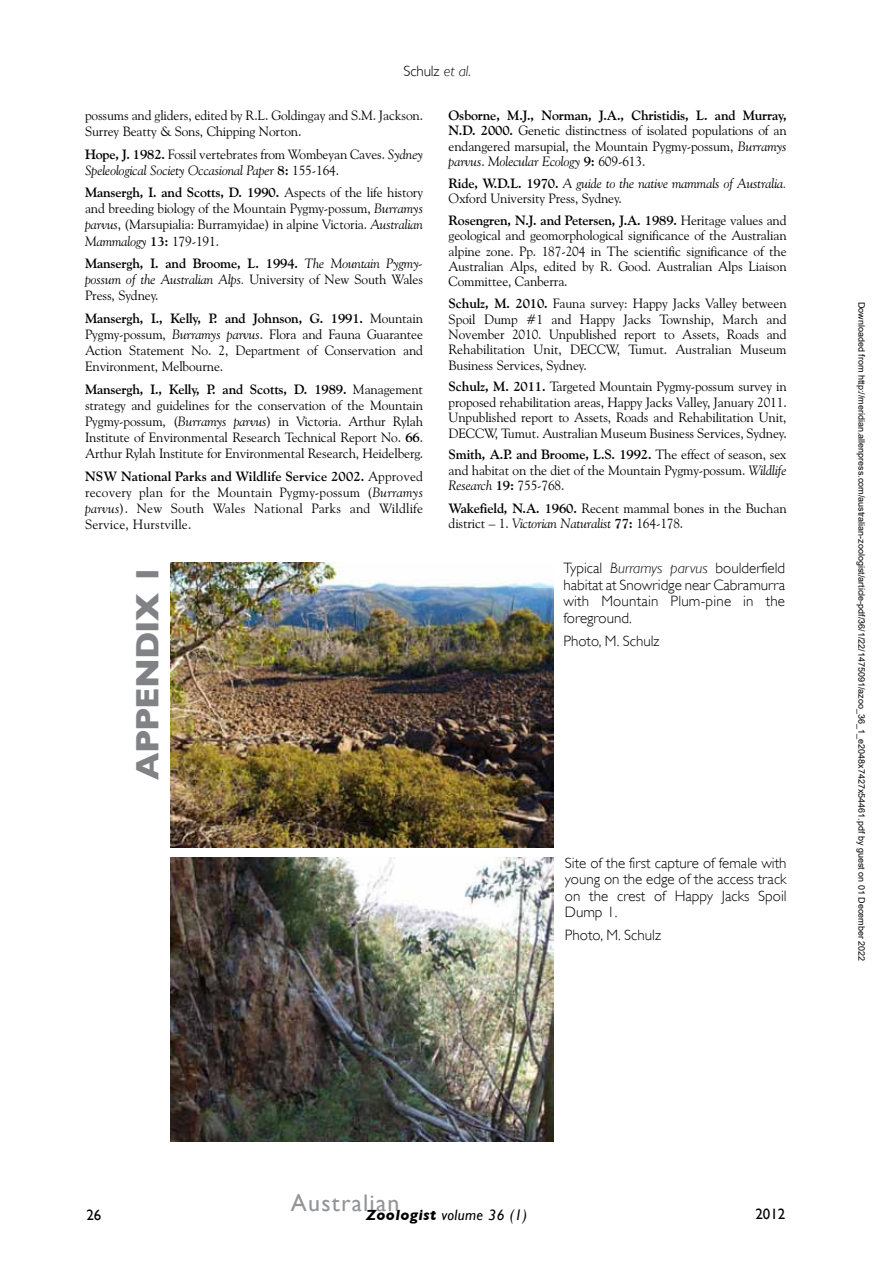
<style>
.page{position:relative;width:893px;height:1263px;background:#fff}
.page>*{position:absolute;margin:0;border:0;box-sizing:border-box;transform-origin:0 0}
.t1{font:700 33px "Gill Sans";letter-spacing:-.025em;color:#808285}
.t2{font:24px "Gill Sans";letter-spacing:.05em;color:#939598}
.t3{font:300 15px/16.5px "Gill Sans";color:#000;text-align:justify}
.t4{font:italic 15px "Gill Sans";letter-spacing:.025em;color:#000}
.t5{font:15px "Gill Sans";letter-spacing:-.01em;color:#000}
.t6{font:13.5px/16px "Goudy Old Style BT";letter-spacing:-.01em;color:#000;text-align:justify}
.t7{font:italic 13.5px/16px "Goudy Old Style BT";letter-spacing:-.01em;color:#000;text-align:justify}
.t8{font:9px "Arial";color:#000}
.s1{font-style:italic}
.s2{font-weight:700}
.s3{font-weight:700;font-style:normal}
.s4{font-style:normal}
</style>
<div class="page">
<img style="left:171px;top:563px;width:382px;height:285px">
<img style="left:171px;top:857px;width:382px;height:285px">
<p class="t3" style="left:403px;top:62px;width:69px">Schulz <span class="s1">et al.</span></p>
<p class="t6" style="left:85px;top:107px;width:339px">possums and gliders, edited by R.L. Goldingay and S.M. Jackson.<br>Surrey Beatty &amp; Sons, Chipping Norton.</p>
<p class="t6" style="left:85px;top:146px;width:340px"><span class="s2">Hope, J. 1982.</span> Fossil vertebrates from Wombeyan Caves. <span class="s1">Sydney<br>Speleological Society Occasional Paper</span> <span class="s2">8:</span> 155-164.</p>
<p class="t6" style="left:85px;top:184px;width:340px"><span class="s2">Mansergh, I. and Scotts, D. 1990.</span> Aspects of the life history and breeding biology of the Mountain Pygmy-possum, <span class="s1">Burramys parvus</span>, (Marsupialia: Burramyidae) in alpine Victoria. <span class="s1">Australian Mammalogy</span> <span class="s2">13:</span> 179-191.</p>
<p class="t7" style="left:85px;top:255px;width:340px"><span class="s3">Mansergh, I. and Broome, L. 1994.</span> The Mountain Pygmy&shy;possum of the Australian Alps. <span class="s4">University of New South Wales Press, Sydney.</span></p>
<p class="t6" style="left:85px;top:310px;width:340px"><span class="s2">Mansergh, I., Kelly, P. and Johnson, G. 1991.</span> Mountain Pygmy-possum, <span class="s1">Burramys parvus</span>. Flora and Fauna Guarantee Action Statement No. 2, Department of Conservation and Environment, Melbourne.</p>
<p class="t6" style="left:85px;top:381px;width:340px"><span class="s2">Mansergh, I., Kelly, P. and Scotts, D. 1989.</span> Management strategy and guidelines for the conservation of the Mountain Pygmy-possum, (<span class="s1">Burramys parvus</span>) in Victoria. Arthur Rylah Institute of Environmental Research Technical Report No. <span class="s2">66</span>.<br>Arthur Rylah Institute for Environmental Research, Heidelberg.</p>
<p class="t6" style="left:85px;top:468px;width:340px"><span class="s2">NSW National Parks and Wildlife Service 2002.</span> Approved recovery plan for the Mountain Pygmy-possum (<span class="s1">Burramys parvus</span>). New South Wales National Parks and Wildlife Service, Hurstville.</p>
<h1 class="t1" style="left:128px;top:780px;width:217px;rotate:-90deg">APPENDIX 1</h1>
<p class="t6" style="left:449px;top:107px;width:340px;line-height:15.5px"><span class="s2">Osborne, M.J., Norman, J.A., Christidis, L. and Murray, N.D. 2000.</span> Genetic distinctness of isolated populations of an endangered marsupial, the Mountain Pygmy-possum, <span class="s1">Burramys parvus</span>. <span class="s1">Molecular Ecology</span> <span class="s2">9:</span> 609-613.</p>
<p class="t7" style="left:449px;top:175px;width:339px;line-height:15.5px"><span class="s3">Ride, W.D.L. 1970.</span> A guide to the native mammals of Australia.<br><span class="s4">Oxford University Press, Sydney.</span></p>
<p class="t6" style="left:449px;top:212px;width:340px;line-height:15.5px"><span class="s2">Rosengren, N.J. and Petersen, J.A. 1989.</span> Heritage values and geological and geomorphological significance of the Australian alpine zone. Pp. 187-204 in The scientific significance of the Australian Alps, edited by R. Good. Australian Alps Liaison Committee, Canberra.</p>
<p class="t6" style="left:449px;top:296px;width:340px;line-height:15.5px"><span class="s2">Schulz, M. 2010.</span> Fauna survey: Happy Jacks Valley between Spoil Dump #1 and Happy Jacks Township, March and November 2010. Unpublished report to Assets, Roads and Rehabilitation Unit, DECCW, Tumut. Australian Museum Business Services, Sydney.</p>
<p class="t6" style="left:449px;top:379px;width:340px;line-height:15.5px"><span class="s2">Schulz, M. 2011.</span> Targeted Mountain Pygmy-possum survey in proposed rehabilitation areas, Happy Jacks Valley, January 2011.<br>Unpublished report to Assets, Roads and Rehabilitation Unit, DECCW, Tumut. Australian Museum Business Services, Sydney.</p>
<p class="t6" style="left:449px;top:447px;width:340px;line-height:15.6px"><span class="s2">Smith, A.P. and Broome, L.S. 1992.</span> The effect of season, sex and habitat on the diet of the Mountain Pygmy-possum. <span class="s1">Wildlife Research</span> <span class="s2">19:</span> 755-768.</p>
<p class="t6" style="left:449px;top:500px;width:340px"><span class="s2">Wakefield, N.A. 1960.</span> Recent mammal bones in the Buchan district – 1. <span class="s1">Victorian Naturalist</span> <span class="s2">77:</span> 164-178.</p>
<p class="t3" style="left:563px;top:560px;width:223px">Typical <span class="s1">Burramys parvus</span> boulderfield habitat at Snowridge near Cabramurra with Mountain Plum-pine in the foreground.</p>
<p class="t3" style="left:563px;top:632px;width:98px">Photo, M. Schulz</p>
<p class="t3" style="left:565px;top:854px;width:223px">Site of the first capture of female with young on the edge of the access track on the crest of Happy Jacks Spoil Dump 1.</p>
<p class="t3" style="left:565px;top:927px;width:98px">Photo, M. Schulz</p>
<p class="t8" style="left:865px;top:302px;width:661px;rotate:90deg">Downloaded from http://meridian.allenpress.com/australian-zoologist/article-pdf/36/1/22/1475091/azoo_36_1_e2048x7427x54461.pdf by guest on 01 December 2022</p>
<h2 class="t2" style="left:291px;top:1189px;width:110px">Australian</h2>
<p class="t5" style="left:87px;top:1206px;width:16px">26</p>
<p class="t4" style="left:366px;top:1206px;width:162px"><span class="s2">Zoologist</span> volume 36 (1)</p>
<p class="t5" style="left:756px;top:1205px;width:31px">2012</p>
</div>
